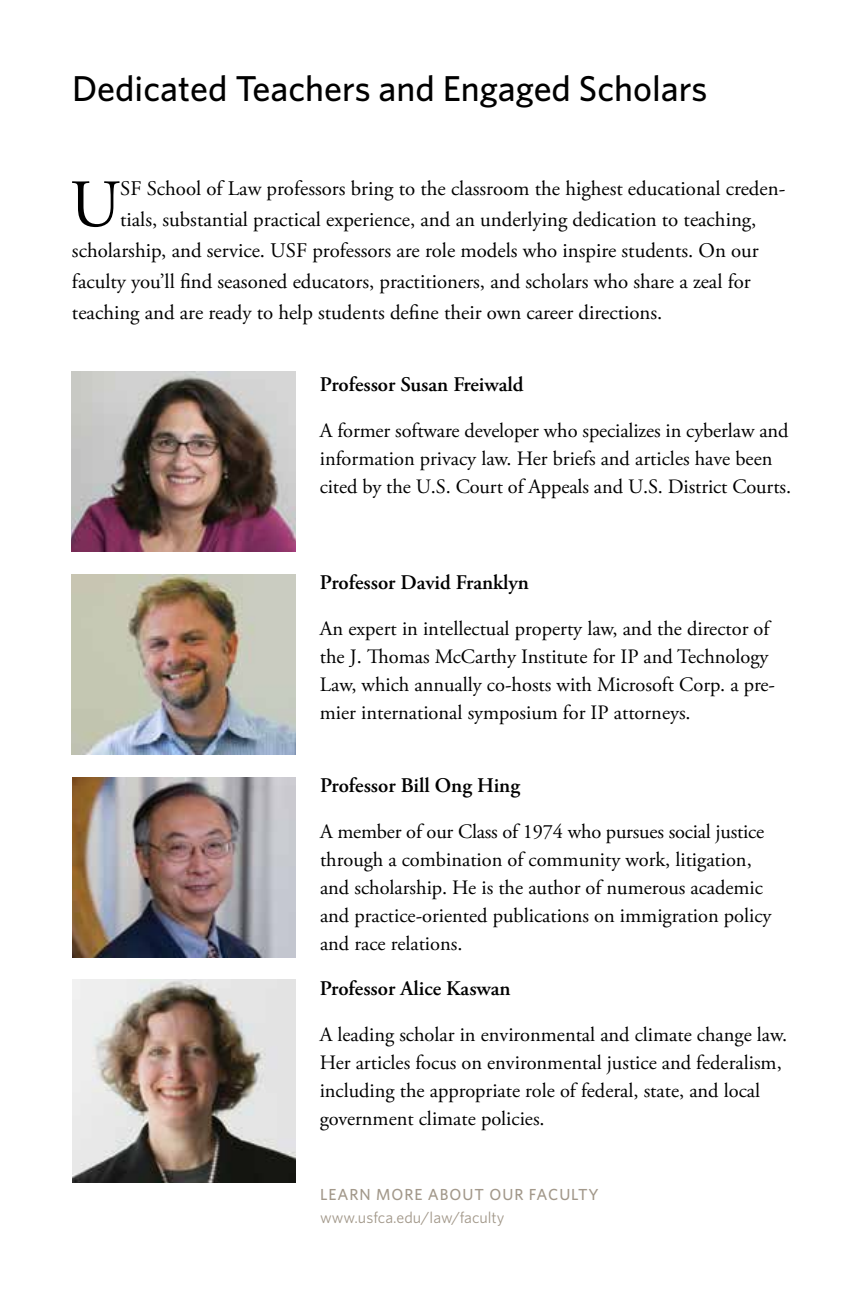
<style>
.page{position:relative;width:864px;height:1296px;background:#fff}
.page>*{position:absolute;margin:0;border:0;box-sizing:border-box;transform-origin:0 0}
.t1{font:67.4px "Adobe Garamond Pro";color:#000}
.t2{font:500 36px "Whitney";color:#000}
.t3{font:20.8px "Adobe Garamond Pro";color:#000}
.t4{font:600 20.8px "Adobe Garamond Pro";color:#000}
.t5{font:20.4px/28px "Adobe Garamond Pro";color:#000}
.t6{font:16px "Whitney";color:#a2988a}
.t7{font:500 16px "Whitney";letter-spacing:.06em;color:#a2988a}
</style>
<div class="page">
<img style="left:72px;top:371px;width:224px;height:181px">
<img style="left:72px;top:574px;width:224px;height:181px">
<img style="left:72px;top:777px;width:224px;height:181px">
<img style="left:72px;top:980px;width:224px;height:203px">
<h2 class="t2" style="left:72px;top:67px;width:637px">Dedicated Teachers and Engaged Scholars</h2>
<h1 class="t1" style="left:70px;top:164px;width:52px">U</h1>
<p class="t3" style="left:120px;top:176px;width:667px">SF School of Law professors bring to the classroom the highest educational creden-</p>
<p class="t3" style="left:120px;top:207px;width:638px">tials, substantial practical experience, and an underlying dedication to teaching,</p>
<p class="t3" style="left:72px;top:238px;width:688px">scholarship, and service. USF professors are role models who inspire students. On our</p>
<p class="t3" style="left:72px;top:269px;width:680px">faculty you’ll find seasoned educators, practitioners, and scholars who share a zeal for</p>
<p class="t3" style="left:72px;top:300px;width:592px">teaching and are ready to help students define their own career directions.</p>
<p class="t4" style="left:320px;top:373px;width:205px">Professor Susan Freiwald</p>
<p class="t5" style="left:320px;top:417px;width:473px">A former software developer who specializes in cyberlaw and information privacy law. Her briefs and articles have been cited by the U.S. Court of Appeals and U.S. District Courts.</p>
<p class="t4" style="left:320px;top:571px;width:211px">Professor David Franklyn</p>
<p class="t5" style="left:320px;top:615px;width:457px">An expert in intellectual property law, and the director of the J. Thomas McCarthy Institute for IP and Technology Law, which annually co-hosts with Microsoft Corp. a pre&shy;mier international symposium for IP attorneys.</p>
<p class="t4" style="left:320px;top:774px;width:202px">Professor Bill Ong Hing</p>
<p class="t5" style="left:320px;top:818px;width:453px">A member of our Class of 1974 who pursues social justice through a combination of community work, litigation, and scholarship. He is the author of numerous academic and practice-oriented publications on immigration policy and race relations.</p>
<p class="t4" style="left:320px;top:976px;width:192px">Professor Alice Kaswan</p>
<p class="t5" style="left:320px;top:1021px;width:469px">A leading scholar in environmental and climate change law.<br>Her articles focus on environmental justice and federalism, including the appropriate role of federal, state, and local government climate policies.</p>
<p class="t7" style="left:320px;top:1185px;width:280px">Learn more about our faculty</p>
<p class="t6" style="left:320px;top:1208px;width:186px">www.usfca.edu/law/faculty</p>
</div>
